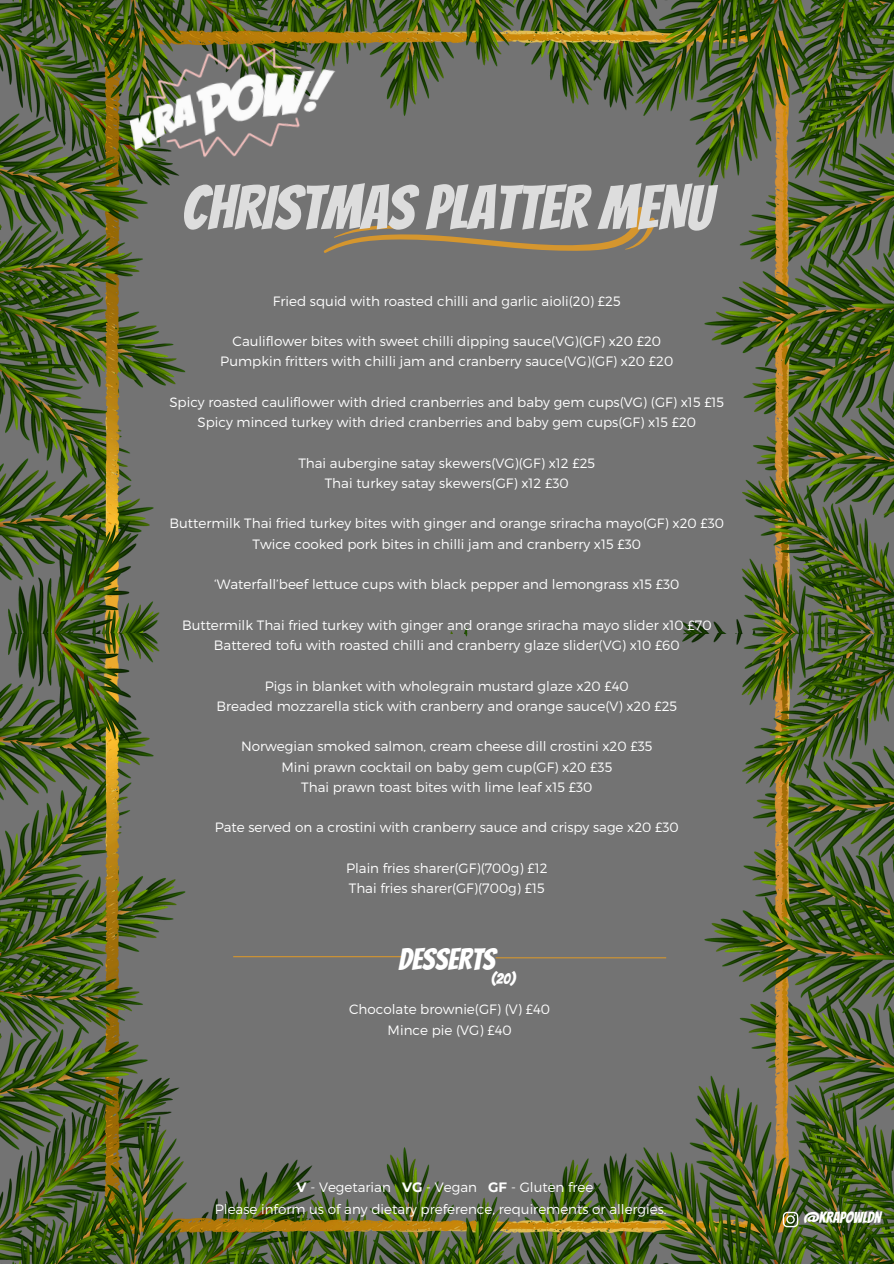
<style>
.page{position:relative;width:894px;height:1264px;background:#fff}
.page>*{position:absolute;margin:0;border:0;box-sizing:border-box;transform-origin:0 0}
.t1{font:61.5px "Bangers";color:#ddd}
.t2{font:30px "Bangers";color:#fff}
.t3{font:15.45px "Bangers";color:#fff}
.t4{font:15px "Bangers";color:#fff}
.t5{font:300 13.5px "Montserrat";color:#fff}
.s1{font-weight:700}
</style>
<div class="page">
<img style="left:0;top:0;width:893px;height:1263px">
<svg style="left:782px;top:1211px;width:16px;height:16px"></svg>
<svg style="left:323px;top:205px;width:333px;height:48px;background:#807769"></svg>
<img style="left:123px;top:40px;width:220px;height:127px">
<hr style="left:233px;top:956px;width:171px;height:1px;background:#d5962e">
<hr style="left:495px;top:957px;width:171px;height:1px;background:#d5962e">
<h1 class="t1" style="left:181px;top:175px;width:531px">CHRISTMAS PLATTER MENU</h1>
<p class="t5" style="left:273px;top:292px;width:349px">Fried squid with roasted chilli and garlic aioli(20) £25</p>
<p class="t5" style="left:232px;top:332px;width:430px">Cauliflower bites with sweet chilli dipping sauce(VG)(GF) x20 £20</p>
<p class="t5" style="left:220px;top:353px;width:454px">Pumpkin fritters with chilli jam and cranberry sauce(VG)(GF) x20 £20</p>
<p class="t5" style="left:169px;top:393px;width:556px">Spicy roasted cauliflower with dried cranberries and baby gem cups(VG) (GF) x15 £15</p>
<p class="t5" style="left:197px;top:413px;width:500px">Spicy minced turkey with dried cranberries and baby gem cups(GF) x15 £20</p>
<p class="t5" style="left:298px;top:454px;width:298px">Thai aubergine satay skewers(VG)(GF) x12 £25</p>
<p class="t5" style="left:324px;top:474px;width:245px">Thai turkey satay skewers(GF) x12 £30</p>
<p class="t5" style="left:169px;top:515px;width:556px">Buttermilk Thai fried turkey bites with ginger and orange sriracha mayo(GF) x20 £30</p>
<p class="t5" style="left:252px;top:535px;width:390px">Twice cooked pork bites in chilli jam and cranberry x15 £30</p>
<p class="t5" style="left:214px;top:575px;width:466px">‘Waterfall’beef lettuce cups with black pepper and lemongrass x15 £30</p>
<p class="t5" style="left:182px;top:616px;width:531px">Buttermilk Thai fried turkey with ginger and orange sriracha mayo slider x10 £70</p>
<p class="t5" style="left:214px;top:636px;width:467px">Battered tofu with roasted chilli and cranberry glaze slider(VG) x10 £60</p>
<p class="t5" style="left:265px;top:677px;width:365px">Pigs in blanket with wholegrain mustard glaze x20 £40</p>
<p class="t5" style="left:216px;top:697px;width:462px">Breaded mozzarella stick with cranberry and orange sauce(V) x20 £25</p>
<p class="t5" style="left:241px;top:737px;width:412px">Norwegian smoked salmon, cream cheese dill crostini x20 £35</p>
<p class="t5" style="left:281px;top:758px;width:332px">Mini prawn cocktail on baby gem cup(GF) x20 £35</p>
<p class="t5" style="left:301px;top:778px;width:292px">Thai prawn toast bites with lime leaf x15 £30</p>
<p class="t5" style="left:215px;top:818px;width:465px">Pate served on a crostini with cranberry sauce and crispy sage x20 £30</p>
<h2 class="t5" style="left:346px;top:859px;width:203px">Plain fries sharer(GF)(700g) £12</h2>
<h3 class="t5" style="left:349px;top:879px;width:197px">Thai fries sharer(GF)(700g) £15</h3>
<p class="t2" style="left:398px;top:943px;width:98px">DESSERTS</p>
<p class="t5" style="left:349px;top:1000px;width:202px">Chocolate brownie(GF) (V) £40</p>
<p class="t5" style="left:387px;top:1021px;width:126px">Mince pie (VG) £40</p>
<p class="t4" style="left:491px;top:970px;width:26px">(20)</p>
<p class="t5" style="left:296px;top:1178px;width:298px"><span class="s1">V</span> - Vegetarian <span class="s1">VG</span> - Vegan <span class="s1">GF</span> - Gluten free</p>
<p class="t5" style="left:215px;top:1199px;width:453px">Please inform us of any dietary preference, requirements or allergies.</p>
<p class="t3" style="left:803px;top:1209px;width:79px">@KRAPOWLDN</p>
</div>
